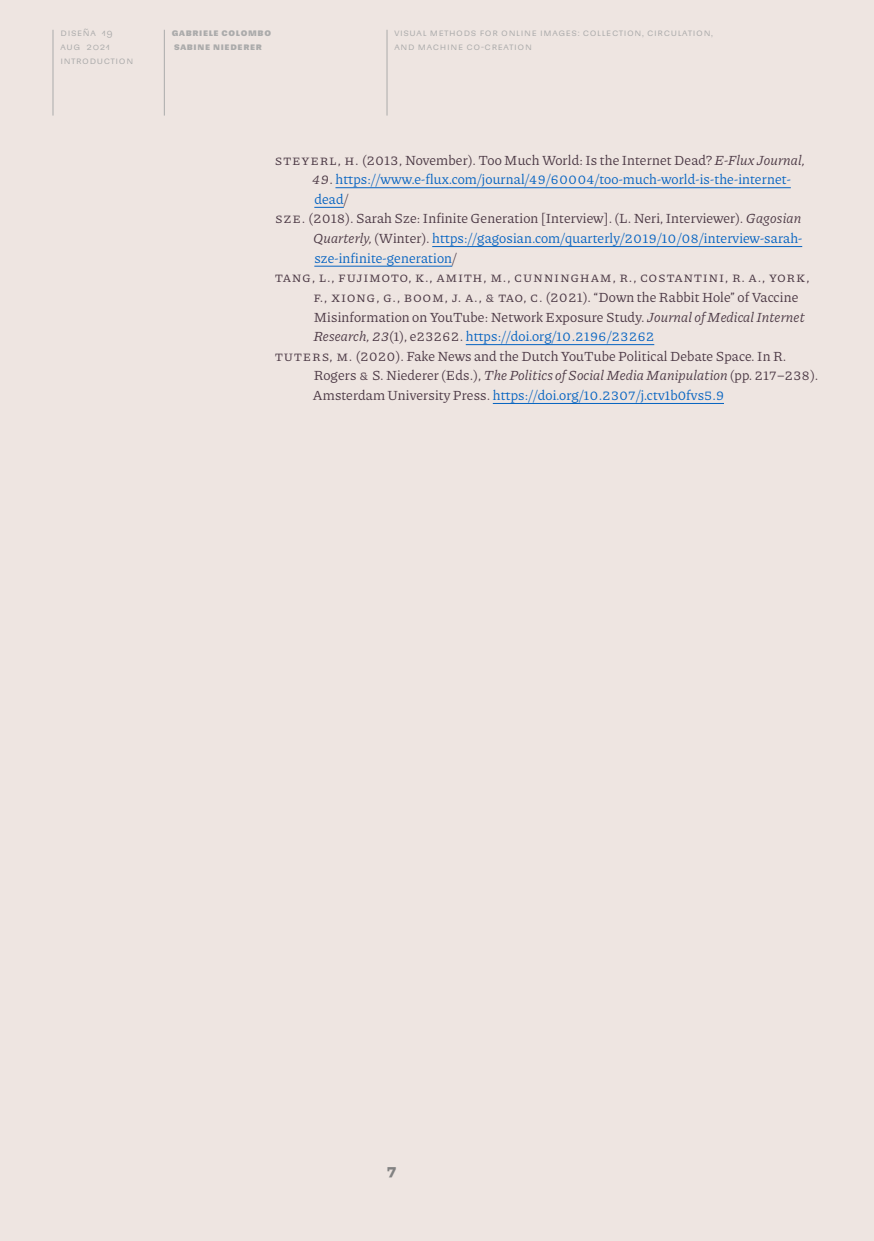
<style>
.page{position:relative;width:874px;height:1241px;background:#fff}
.page>*{position:absolute;margin:0;border:0;box-sizing:border-box;transform-origin:0 0}
.References{font:14px/19.6px "Piazzolla";letter-spacing:.01em;color:#4b3844}
.References-2{font:14px/19.6px "Piazzolla";letter-spacing:.01em;color:#0563c1}
.t1{font:700 14px "Sudamerican Grotesk";color:#828282}
.t2{font:9.62px/14px "Sudamerican Grotesk";letter-spacing:.07em;color:#ababab}
.t3{font:700 9.62px/14px "Sudamerican Grotesk";letter-spacing:.07em;color:#ababab}
.s1{font-style:italic}
.s2{font-style:italic;color:#4b3844}
.s3{color:#4b3844}
.s4{color:#0563c1}
</style>
<div class="page">
<div style="left:0;top:0;width:873px;height:1240px;background:#eee5e1"></div>
<hr style="left:52px;top:30px;width:1px;height:85px;background:#ababab">
<hr style="left:164px;top:30px;width:1px;height:85px;background:#ababab">
<hr style="left:386px;top:30px;width:1px;height:85px;background:#ababab">
<hr style="left:335px;top:187px;width:455px;height:1px;background:#0563c1">
<svg style="left:314px;top:207px;width:29px;height:1px"></svg>
<hr style="left:432px;top:246px;width:369px;height:1px;background:#0563c1">
<hr style="left:314px;top:266px;width:138px;height:1px;background:#0563c1">
<hr style="left:465px;top:344px;width:189px;height:1px;background:#0563c1">
<hr style="left:492px;top:403px;width:231px;height:1px;background:#0563c1">
<p class="t2" style="left:60px;top:25px;width:74px">Diseña 19 aug 2021 introduction</p>
<p class="t3" style="left:172px;top:25px;width:101px">GABRIELE COLOMBO<br>SABINE NIEDERER</p>
<p class="t2" style="left:394px;top:25px;width:320px">Visual Methods for Online Images: Collection, Circulation, and Machine Co-Creation</p>
<p class="References" style="left:275px;top:149px;width:531px">Ste ye rl, H. (2013, November). Too Much World: Is the Internet Dead? <span class="s1">E-Flux Journal,</span></p>
<p class="References-2" style="left:312px;top:169px;width:479px"><span class="s2">49</span><span class="s3">.</span> https://www.e-flux.com/journal/49/60004/too-much-world-is-the-internet&shy;dead<span class="s3">/</span></p>
<p class="References" style="left:313px;top:208px;width:490px;text-align:justify;text-indent:-38px">Sze . (2018). Sarah Sze: Infinite Generation [Interview]. (L. Neri, Interviewer). <span class="s1">Gagosian Quarterly,</span> (Winter). <span class="s4">https://gagosian.com/quarterly/2019/10/08/interview-sarah&shy;sze-infinite-generation</span>/</p>
<p class="References" style="left:275px;top:267px;width:392px">Tang, L., Fujimoto, K., Amith, M., Cunningham, R., Costa</p>
<p class="References" style="left:313px;top:267px;width:497px;text-indent:370px">ntini, R. A., York, F., Xiong, G., Boom, J. A., &amp; Tao, C . (2021). “Down the Rabbit Hole” of Vaccine Misinformation on YouTube: Network Exposure Study. <span class="s1">Journal of Medical Internet Research, 23</span>(1), e23262. <span class="s4">https://doi.org/10.2196/23262</span></p>
<p class="References" style="left:312px;top:345px;width:507px;text-indent:-38px">Tute rs, M. (2020). Fake News and the Dutch YouTube Political Debate Space. In R.<br>Rogers &amp; S. Niederer (Eds.), <span class="s1">The Politics of Social Media Manipulation</span> (pp. 217–238).<br>Amsterdam University Press. <span class="s4">https://doi.org/10.2307/j.ctv1b0fvs5.9</span></p>
<p class="t1" style="left:386px;top:1158px;width:12px">7</p>
</div>
